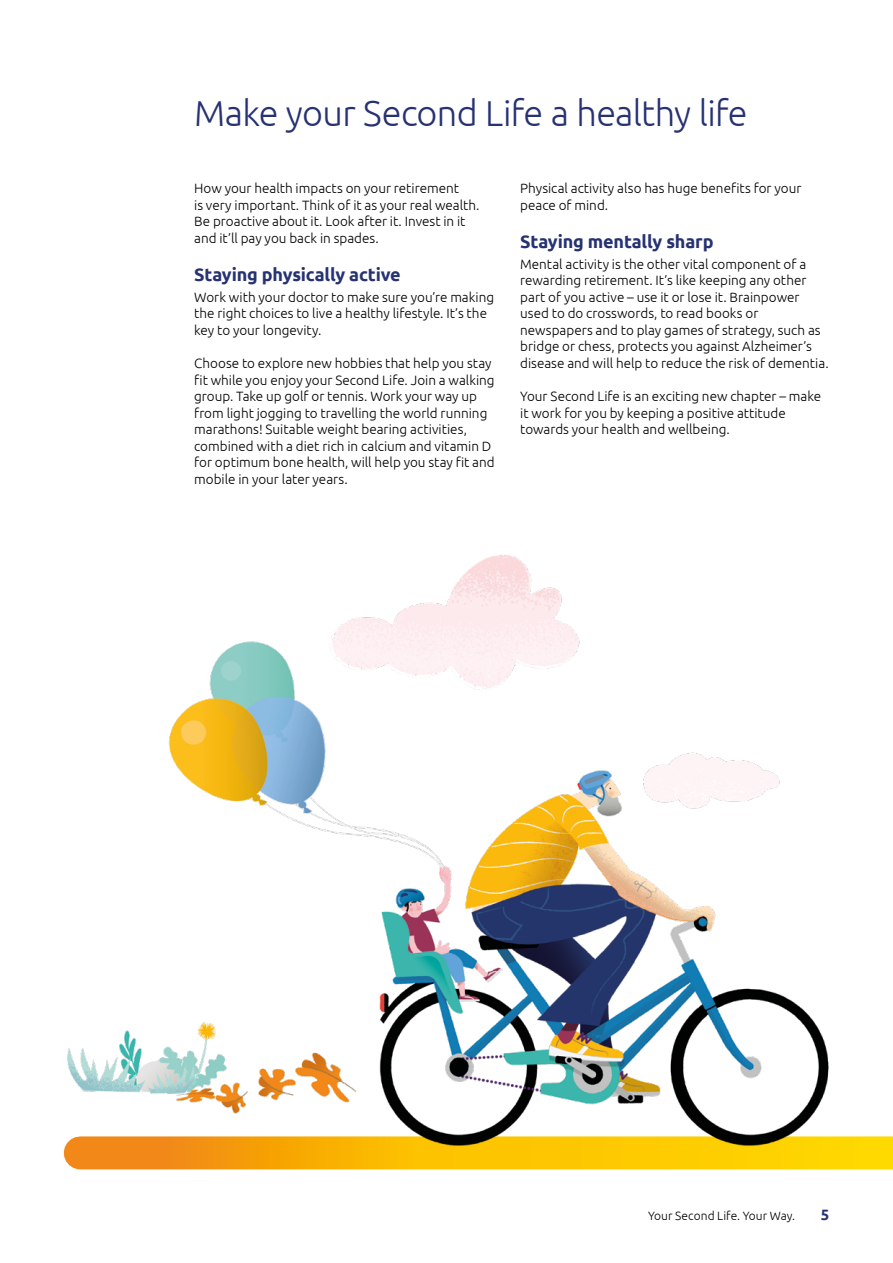
<style>
.page{position:relative;width:893px;height:1263px;background:#fff}
.page>*{position:absolute;margin:0;border:0;box-sizing:border-box;transform-origin:0 0}
.t1{font:300 36px "Ubuntu";letter-spacing:-.02em;color:#263272}
.t2{font:700 18px "Ubuntu";letter-spacing:-.01em;color:#263272}
.t3{font:700 15px "Ubuntu";color:#263272}
.t4{font:300 13.5px/16.5px "Ubuntu";color:#000}
.t5{font:300 12px "Ubuntu";letter-spacing:.005em;color:#000}
</style>
<div class="page">
<img style="left:63px;top:555px;width:830px;height:615px">
<h1 class="t1" style="left:194px;top:91px;width:555px">Make your Second Life a healthy life</h1>
<p class="t4" style="left:194px;top:180px;width:287px">How your health impacts on your retirement<br>is very important. Think of it as your real wealth.<br>Be proactive about it. Look after it. Invest in it and it’ll pay you back in spades.</p>
<h2 class="t2" style="left:194px;top:264px;width:208px">Staying physically active</h2>
<p class="t4" style="left:194px;top:288px;width:302px">Work with your doctor to make sure you’re making the right choices to live a healthy lifestyle. It’s the key to your longevity.</p>
<p class="t4" style="left:194px;top:355px;width:302px">Choose to explore new hobbies that help you stay fit while you enjoy your Second Life. Join a walking group. Take up golf or tennis. Work your way up from light jogging to travelling the world running marathons! Suitable weight bearing activities, combined with a diet rich in calcium and vitamin D for optimum bone health, will help you stay fit and mobile in your later years.</p>
<p class="t4" style="left:520px;top:180px;width:283px">Physical activity also has huge benefits for your peace of mind.</p>
<h2 class="t2" style="left:520px;top:231px;width:195px">Staying mentally sharp</h2>
<p class="t4" style="left:520px;top:255px;width:310px">Mental activity is the other vital component of a rewarding retirement. It’s like keeping any other part of you active – use it or lose it. Brainpower used to do crosswords, to read books or newspapers and to play games of strategy, such as bridge or chess, protects you against Alzheimer’s disease and will help to reduce the risk of dementia.</p>
<p class="t4" style="left:520px;top:388px;width:302px">Your Second Life is an exciting new chapter – make it work for you by keeping a positive attitude towards your health and wellbeing.</p>
<p class="t5" style="left:648px;top:1209px;width:149px">Your Second Life. Your Way.</p>
<p class="t3" style="left:821px;top:1206px;width:10px">5</p>
</div>
